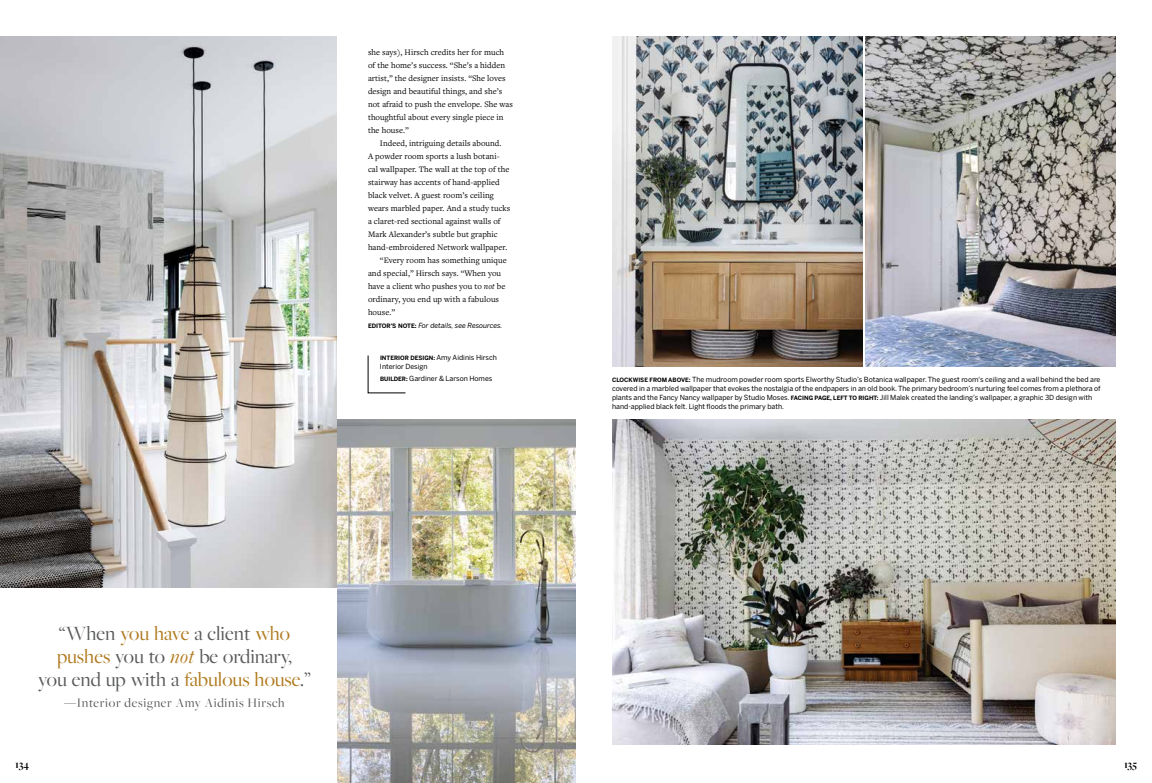
<style>
.page{position:relative;width:1152px;height:783px;background:#fff}
.page>*{position:absolute;margin:0;border:0;box-sizing:border-box;transform-origin:0 0}
.t1{font:21px/23px "Freight Big Pro";color:#58595b;text-align:center}
.t2{font:13.5px "Freight Big Pro";letter-spacing:.05em;color:#58595b}
.t3{font:700 11px "Freight Big Pro";color:#000}
.t4{font:8.7px/13px "Freight Text Pro";letter-spacing:.005em;color:#000}
.t5{font:7px/9px "Benton Sans";color:#000}
.t6{font:italic 7px "Benton Sans";color:#000}
.s1{font-style:italic}
.s2{font-weight:700;font-style:normal;font-size:6px}
.s3{font-weight:700;font-size:5.9px}
.s4{color:#b07a1e}
.s5{font-style:italic;color:#b07a1e}
</style>
<div class="page">
<svg style="left:368px;top:355px;width:38px;height:38px"></svg>
<img style="left:612px;top:36px;width:250px;height:331px">
<img style="left:337px;top:419px;width:239px;height:364px">
<img style="left:612px;top:419px;width:504px;height:326px">
<img style="left:0;top:36px;width:337px;height:552px">
<img style="left:866px;top:36px;width:250px;height:331px">
<p class="t4" style="left:368px;top:45px;width:146px">she says), Hirsch credits her for much of the home’s success. “She’s a hidden artist,” the designer insists. “She loves design and beautiful things, and she’s not afraid to push the envelope. She was thoughtful about every single piece in the house.”</p>
<p class="t4" style="left:380px;top:136px;width:123px">Indeed, intriguing details abound.</p>
<p class="t4" style="left:368px;top:149px;width:133px">A powder room sports a lush botani-</p>
<p class="t4" style="left:368px;top:162px;width:143px">cal wallpaper. The wall at the top of the</p>
<p class="t4" style="left:368px;top:175px;width:133px">stairway has accents of hand-applied</p>
<p class="t4" style="left:368px;top:188px;width:127px">black velvet. A guest room’s ceiling</p>
<p class="t4" style="left:368px;top:201px;width:144px">wears marbled paper. And a study tucks</p>
<p class="t4" style="left:368px;top:214px;width:134px">a claret-red sectional against walls of</p>
<p class="t4" style="left:368px;top:227px;width:131px">Mark Alexander’s subtle but graphic</p>
<p class="t4" style="left:368px;top:240px;width:141px">hand-embroidered Network wallpaper.</p>
<p class="t4" style="left:380px;top:253px;width:128px">“Every room has something unique</p>
<p class="t4" style="left:368px;top:266px;width:135px">and special,” Hirsch says. “When you</p>
<p class="t4" style="left:368px;top:279px;width:139px">have a client who pushes you to <span class="s1">not</span> be</p>
<p class="t4" style="left:368px;top:292px;width:133px">ordinary, you end up with a fabulous</p>
<p class="t4" style="left:368px;top:305px;width:29px">house.”</p>
<p class="t6" style="left:368px;top:321px;width:136px"><span class="s2">EDITOR’S NOTE:</span> For details, see Resources.</p>
<p class="t5" style="left:380px;top:353px;width:119px"><span class="s3">INTERIOR DESIGN:</span> Amy Aidinis Hirsch<br>Interior Design</p>
<p class="t5" style="left:380px;top:374px;width:114px"><span class="s3">BUILDER:</span> Gardiner &amp; Larson Homes</p>
<h1 class="t1" style="left:38px;top:621px;width:274px">“When <span class="s4">you have</span> a client <span class="s4">who pushes</span> you to <span class="s5">not</span> be ordinary,<br>you end up with a <span class="s4">fabulous house</span>.”</h1>
<h2 class="t2" style="left:64px;top:694px;width:222px">—Interior designer Amy Aidinis Hirsch</h2>
<p class="t5" style="left:612px;top:374px;width:490px"><span class="s3">CLOCKWISE FROM ABOVE:</span> The mudroom powder room sports Elworthy Studio’s Botanica wallpaper. The guest room's ceiling and a wall behind the bed are covered in a marbled wallpaper that evokes the nostalgia of the endpapers in an old book. The primary bedroom’s nurturing feel comes from a plethora of plants and the Fancy Nancy wallpaper by Studio Moses. <span class="s3">FACING PAGE, LEFT TO RIGHT:</span> Jill Malek created the landing’s wallpaper, a graphic 3D design with hand-applied black felt. Light floods the primary bath.</p>
<p class="t3" style="left:15px;top:757px;width:16px">134</p>
<p class="t3" style="left:1124px;top:757px;width:14px">135</p>
</div>
